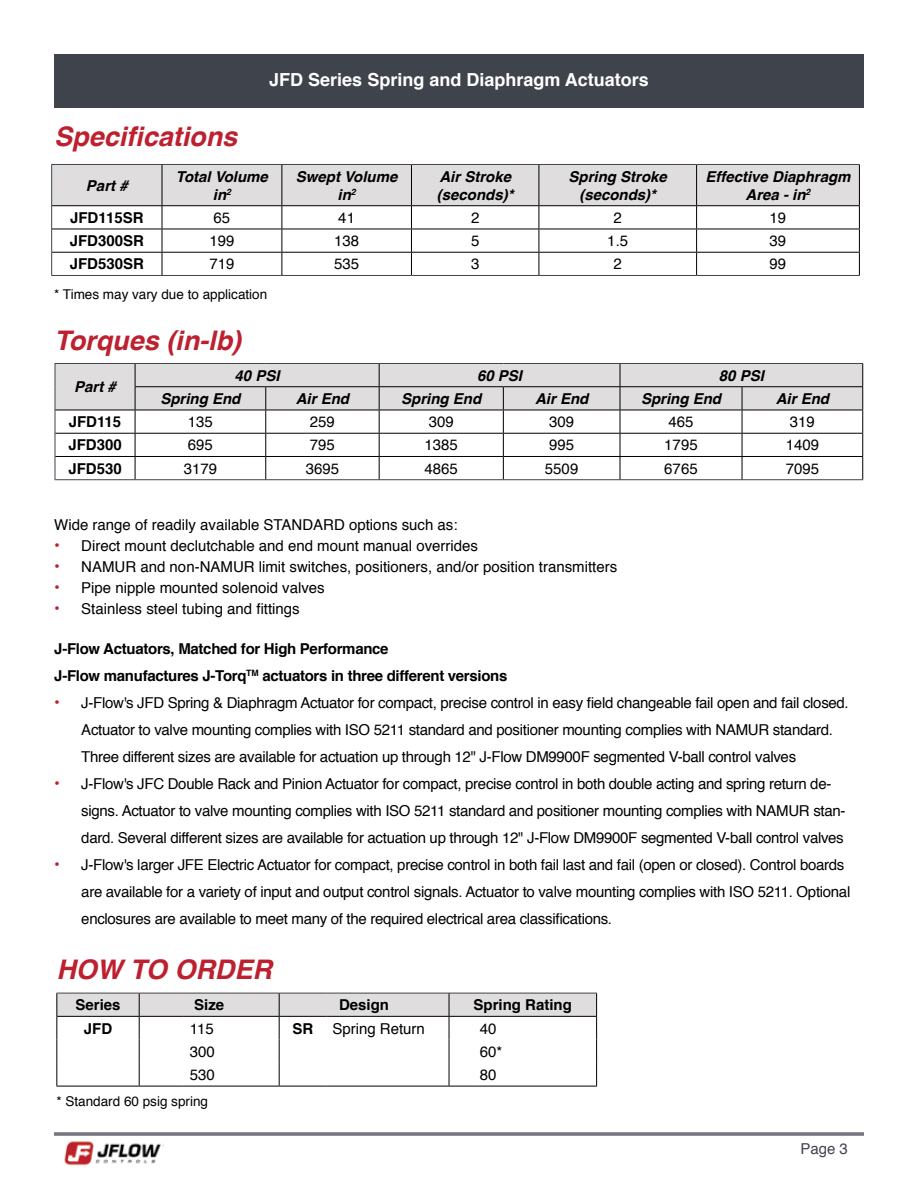
<style>
.page{position:relative;width:918px;height:1188px;background:#fff}
.page>*{position:absolute;margin:0;border:0;box-sizing:border-box;transform-origin:0 0}
.t1{font:italic 700 27px "Helvetica";color:#bd202e}
.t2{font:700 18px "Helvetica";color:#fff}
.t3{font:15px/27px "Helvetica";letter-spacing:-.02em;color:#000}
.t4{font:15px "Helvetica";color:#000}
.t5{font:italic 700 15px/18px "Helvetica";color:#000;text-align:center}
.t6{font:700 15px/27px "Helvetica";letter-spacing:-.02em;color:#000}
.t7{font:700 15px "Helvetica";color:#000}
.t8{font:15px "Helvetica";color:#3f434c}
.t9{font:13.5px "Helvetica";color:#000}
.s1{font-size:16.5px;color:#bd202e}
</style>
<div class="page">
<hr style="left:54px;top:1132px;width:810px;height:1px;background:#3f434c">
<hr style="left:54px;top:1134px;width:810px;height:1px;background:#3f434c">
<hr style="left:54px;top:1135px;width:810px;height:1px;background:#3f434c">
<img style="left:64px;top:1141px;width:100px;height:25px">
<div style="left:54px;top:54px;width:810px;height:54px;background:#3f434c"></div>
<svg style="left:56px;top:993px;width:541px;height:94px"></svg>
<hr style="left:474px;top:1086px;width:123px;height:1px;background:#000">
<hr style="left:51px;top:275px;width:111px;height:1px;background:#3f434c">
<hr style="left:162px;top:275px;width:120px;height:1px;background:#3f434c">
<hr style="left:282px;top:275px;width:129px;height:1px;background:#3f434c">
<hr style="left:411px;top:275px;width:128px;height:1px;background:#3f434c">
<hr style="left:539px;top:275px;width:158px;height:1px;background:#3f434c">
<hr style="left:697px;top:275px;width:163px;height:1px;background:#3f434c">
<svg style="left:51px;top:164px;width:809px;height:111px"></svg>
<hr style="left:55px;top:479px;width:80px;height:1px;background:#3f434c">
<hr style="left:135px;top:479px;width:131px;height:1px;background:#3f434c">
<hr style="left:266px;top:479px;width:113px;height:1px;background:#3f434c">
<hr style="left:379px;top:479px;width:124px;height:1px;background:#3f434c">
<hr style="left:503px;top:479px;width:117px;height:1px;background:#3f434c">
<hr style="left:620px;top:479px;width:122px;height:1px;background:#3f434c">
<hr style="left:742px;top:479px;width:121px;height:1px;background:#3f434c">
<svg style="left:55px;top:363px;width:808px;height:116px"></svg>
<h1 class="t1" style="left:54px;top:114px;width:185px">Specifications</h1>
<p class="t2" style="left:269px;top:65px;width:381px">JFD Series Spring and Diaphragm Actuators</p>
<p class="t5" style="left:86px;top:177px;width:43px">Part #</p>
<p class="t5" style="left:176px;top:168px;width:93px">Total Volume in<sup>2</sup></p>
<p class="t5" style="left:296px;top:168px;width:103px">Swept Volume in<sup>2</sup></p>
<p class="t5" style="left:437px;top:168px;width:78px;text-align:left">Air Stroke (seconds)*</p>
<p class="t5" style="left:569px;top:168px;width:100px">Spring Stroke (seconds)*</p>
<p class="t5" style="left:705px;top:168px;width:147px">Effective Diaphragm<br>Area - in<sup>2</sup></p>
<p class="t7" style="left:70px;top:206px;width:75px">JFD115SR</p>
<p class="t3" style="left:214px;top:205px;width:18px">65</p>
<p class="t3" style="left:338px;top:205px;width:18px">41</p>
<p class="t3" style="left:471px;top:205px;width:10px">2</p>
<p class="t3" style="left:614px;top:205px;width:10px">2</p>
<p class="t3" style="left:770px;top:205px;width:18px">19</p>
<p class="t7" style="left:70px;top:229px;width:76px">JFD300SR</p>
<p class="t3" style="left:209px;top:228px;width:27px">199</p>
<p class="t3" style="left:334px;top:228px;width:27px">138</p>
<p class="t3" style="left:471px;top:228px;width:10px">5</p>
<p class="t3" style="left:607px;top:228px;width:22px">1.5</p>
<p class="t3" style="left:770px;top:228px;width:18px">39</p>
<p class="t7" style="left:70px;top:252px;width:76px">JFD530SR</p>
<p class="t3" style="left:209px;top:251px;width:27px">719</p>
<p class="t3" style="left:334px;top:251px;width:27px">535</p>
<p class="t3" style="left:471px;top:251px;width:10px">3</p>
<p class="t3" style="left:614px;top:251px;width:10px">2</p>
<p class="t3" style="left:770px;top:251px;width:18px">99</p>
<p class="t9" style="left:54px;top:284px;width:215px">* Times may vary due to application</p>
<h1 class="t1" style="left:54px;top:318px;width:189px">Torques (in-lb)</h1>
<p class="t5" style="left:74px;top:378px;width:43px">Part #</p>
<p class="t5" style="left:235px;top:367px;width:47px">40 PSI</p>
<p class="t5" style="left:477px;top:367px;width:47px">60 PSI</p>
<p class="t5" style="left:719px;top:367px;width:47px">80 PSI</p>
<p class="t5" style="left:160px;top:390px;width:82px">Spring End</p>
<p class="t5" style="left:296px;top:390px;width:55px">Air End</p>
<p class="t5" style="left:401px;top:390px;width:82px">Spring End</p>
<p class="t5" style="left:535px;top:390px;width:55px">Air End</p>
<p class="t5" style="left:641px;top:390px;width:82px">Spring End</p>
<p class="t5" style="left:776px;top:390px;width:55px">Air End</p>
<p class="t6" style="left:69px;top:409px;width:54px">JFD115</p>
<p class="t3" style="left:188px;top:409px;width:27px">135</p>
<p class="t3" style="left:310px;top:409px;width:27px">259</p>
<p class="t3" style="left:429px;top:409px;width:27px">309</p>
<p class="t3" style="left:549px;top:409px;width:27px">309</p>
<p class="t3" style="left:668px;top:409px;width:27px">465</p>
<p class="t3" style="left:790px;top:409px;width:27px">319</p>
<p class="t6" style="left:68px;top:432px;width:55px">JFD300</p>
<p class="t3" style="left:188px;top:432px;width:27px">695</p>
<p class="t3" style="left:310px;top:432px;width:27px">795</p>
<p class="t3" style="left:425px;top:432px;width:35px">1385</p>
<p class="t3" style="left:549px;top:432px;width:27px">995</p>
<p class="t3" style="left:664px;top:432px;width:35px">1795</p>
<p class="t3" style="left:786px;top:432px;width:35px">1409</p>
<p class="t6" style="left:68px;top:455px;width:55px">JFD530</p>
<p class="t3" style="left:184px;top:455px;width:35px">3179</p>
<p class="t3" style="left:306px;top:455px;width:35px">3695</p>
<p class="t3" style="left:425px;top:455px;width:35px">4865</p>
<p class="t3" style="left:545px;top:455px;width:35px">5509</p>
<p class="t3" style="left:664px;top:455px;width:35px">6765</p>
<p class="t3" style="left:786px;top:455px;width:35px">7095</p>
<p class="t4" style="left:54px;top:513px;width:405px">Wide range of readily available STANDARD options such as:</p>
<p class="t4" style="left:54px;top:534px;width:425px"><span class="s1">•</span> Direct mount declutchable and end mount manual overrides</p>
<p class="t4" style="left:54px;top:555px;width:564px"><span class="s1">•</span> NAMUR and non-NAMUR limit switches, positioners, and/or position transmitters</p>
<p class="t4" style="left:54px;top:576px;width:272px"><span class="s1">•</span> Pipe nipple mounted solenoid valves</p>
<p class="t4" style="left:54px;top:597px;width:247px"><span class="s1">•</span> Stainless steel tubing and fittings</p>
<p class="t6" style="left:54px;top:635px;width:455px">J-Flow Actuators, Matched for High Performance<br>J-Flow manufactures J-Torq<sup>TM</sup> actuators in three different versions</p>
<p class="t3" style="left:81px;top:690px;width:769px;text-indent:-27px"><span class="s1">•</span> J-Flow's JFD Spring &amp; Diaphragm Actuator for compact, precise control in easy field changeable fail open and fail closed.<br>Actuator to valve mounting complies with ISO 5211 standard and positioner mounting complies with NAMUR standard.<br>Three different sizes are available for actuation up through 12" J-Flow DM9900F segmented V-ball control valves</p>
<p class="t3" style="left:81px;top:771px;width:766px;text-indent:-27px"><span class="s1">•</span> J-Flow's JFC Double Rack and Pinion Actuator for compact, precise control in both double acting and spring return de&shy;signs. Actuator to valve mounting complies with ISO 5211 standard and positioner mounting complies with NAMUR stan&shy;dard. Several different sizes are available for actuation up through 12" J-Flow DM9900F segmented V-ball control valves</p>
<p class="t3" style="left:81px;top:852px;width:771px;text-indent:-27px"><span class="s1">•</span> J-Flow's larger JFE Electric Actuator for compact, precise control in both fail last and fail (open or closed). Control boards are available for a variety of input and output control signals. Actuator to valve mounting complies with ISO 5211. Optional enclosures are available to meet many of the required electrical area classifications.</p>
<h1 class="t1" style="left:56px;top:947px;width:217px">HOW TO ORDER</h1>
<p class="t6" style="left:75px;top:992px;width:47px">Series</p>
<p class="t6" style="left:194px;top:992px;width:32px">Size</p>
<p class="t6" style="left:339px;top:992px;width:52px">Design</p>
<p class="t7" style="left:474px;top:993px;width:100px">Spring Rating</p>
<p class="t6" style="left:84px;top:1015px;width:30px">JFD</p>
<p class="t3" style="left:190px;top:1015px;width:25px">115</p>
<p class="t6" style="left:292px;top:1015px;width:22px">SR</p>
<p class="t4" style="left:332px;top:1017px;width:94px">Spring Return</p>
<p class="t3" style="left:480px;top:1015px;width:18px">40</p>
<p class="t3" style="left:190px;top:1039px;width:27px">300</p>
<p class="t3" style="left:480px;top:1039px;width:24px">60*</p>
<p class="t3" style="left:190px;top:1062px;width:27px">530</p>
<p class="t3" style="left:480px;top:1062px;width:18px">80</p>
<p class="t9" style="left:56px;top:1091px;width:153px">* Standard 60 psig spring</p>
<p class="t8" style="left:800px;top:1137px;width:49px">Page 3</p>
</div>
